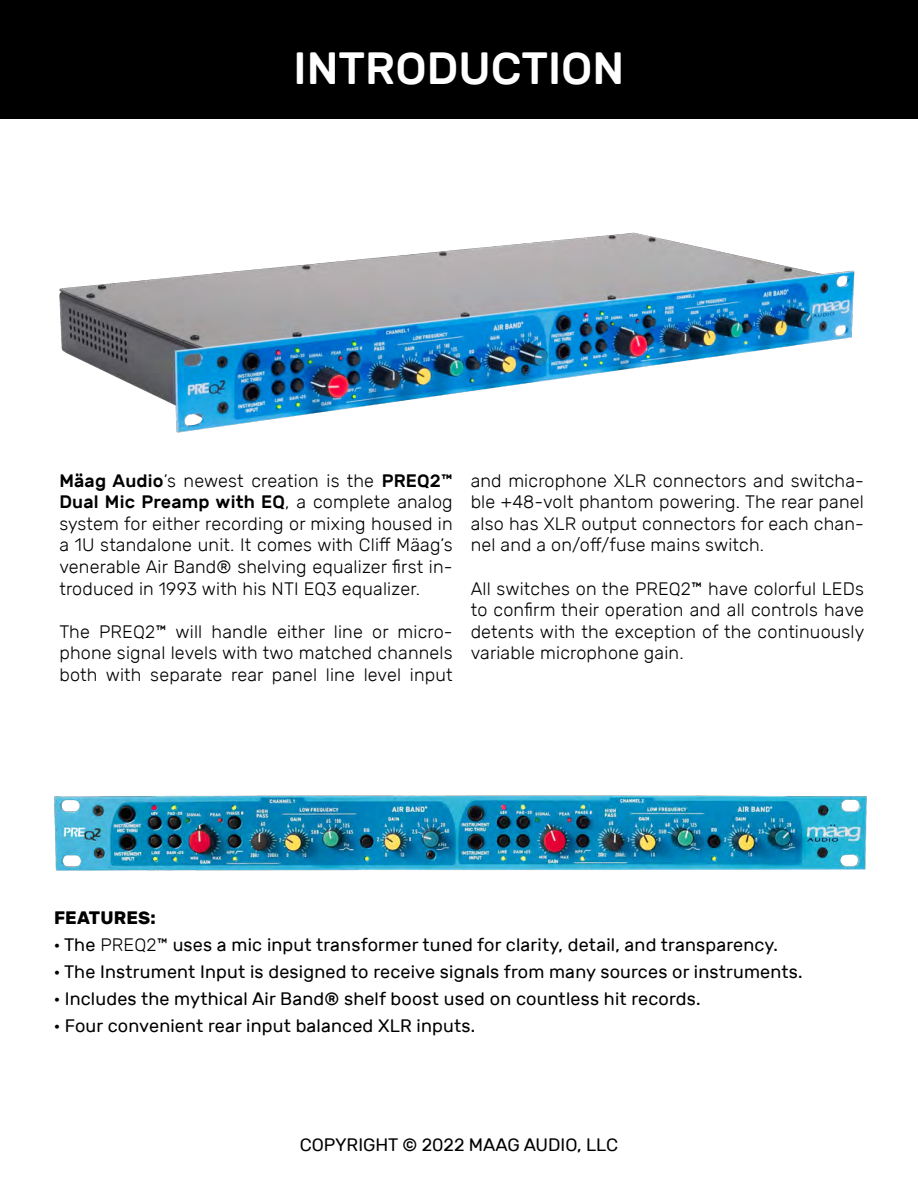
<style>
.page{position:relative;width:918px;height:1188px;background:#fff}
.page>*{position:absolute;margin:0;border:0;box-sizing:border-box;transform-origin:0 0}
.t1{font:500 45px "Rubik";color:#fff}
.t2{font:300 18px/21.6px "Rubik";letter-spacing:.01em;color:#000;text-align:justify}
.t3{font:18px/27px "Rubik";letter-spacing:.01em;color:#000}
.s1{font-weight:500}
.s2{font-weight:700}
.s3{font-weight:300}
</style>
<div class="page">
<div style="left:0;top:0;width:918px;height:119px;background:#000"></div>
<img style="left:54px;top:795px;width:813px;height:76px">
<img style="left:59px;top:232px;width:796px;height:201px">
<h1 class="t1" style="left:294px;top:44px;width:332px">INTRODUCTION</h1>
<p class="t2" style="left:59px;top:470px;width:395px"><span class="s1">Mäag Audio</span>’s newest creation is the <span class="s1">PREQ2™ Dual Mic Preamp with EQ</span>, a complete analog system for either recording or mixing housed in a 1U standalone unit. It comes with Cliff Mäag’s venerable Air Band® shelving equalizer first in&shy;troduced in 1993 with his NTI EQ3 equalizer.</p>
<p class="t2" style="left:59px;top:621px;width:395px">The PREQ2™ will handle either line or micro&shy;phone signal levels with two matched channels both with separate rear panel line level input</p>
<p class="t2" style="left:471px;top:470px;width:395px">and microphone XLR connectors and switcha&shy;ble +48-volt phantom powering. The rear panel also has XLR output connectors for each chan&shy;nel and a on/off/fuse mains switch.</p>
<p class="t2" style="left:471px;top:578px;width:395px">All switches on the PREQ2™ have colorful LEDs to confirm their operation and all controls have detents with the exception of the continuously variable microphone gain.</p>
<p class="t3" style="left:54px;top:904px;width:750px"><span class="s2">FEATURES:<br></span>· The <span class="s3">PREQ2™</span> uses a mic input transformer tuned for clarity, detail, and transparency.<br>· The Instrument Input is designed to receive signals from many sources or instruments. · Includes the mythical Air Band® shelf boost used on countless hit records.<br>· Four convenient rear input balanced XLR inputs.</p>
<p class="t3" style="left:300px;top:1131px;width:320px">COPYRIGHT © 2022 MAAG AUDIO, LLC</p>
</div>
